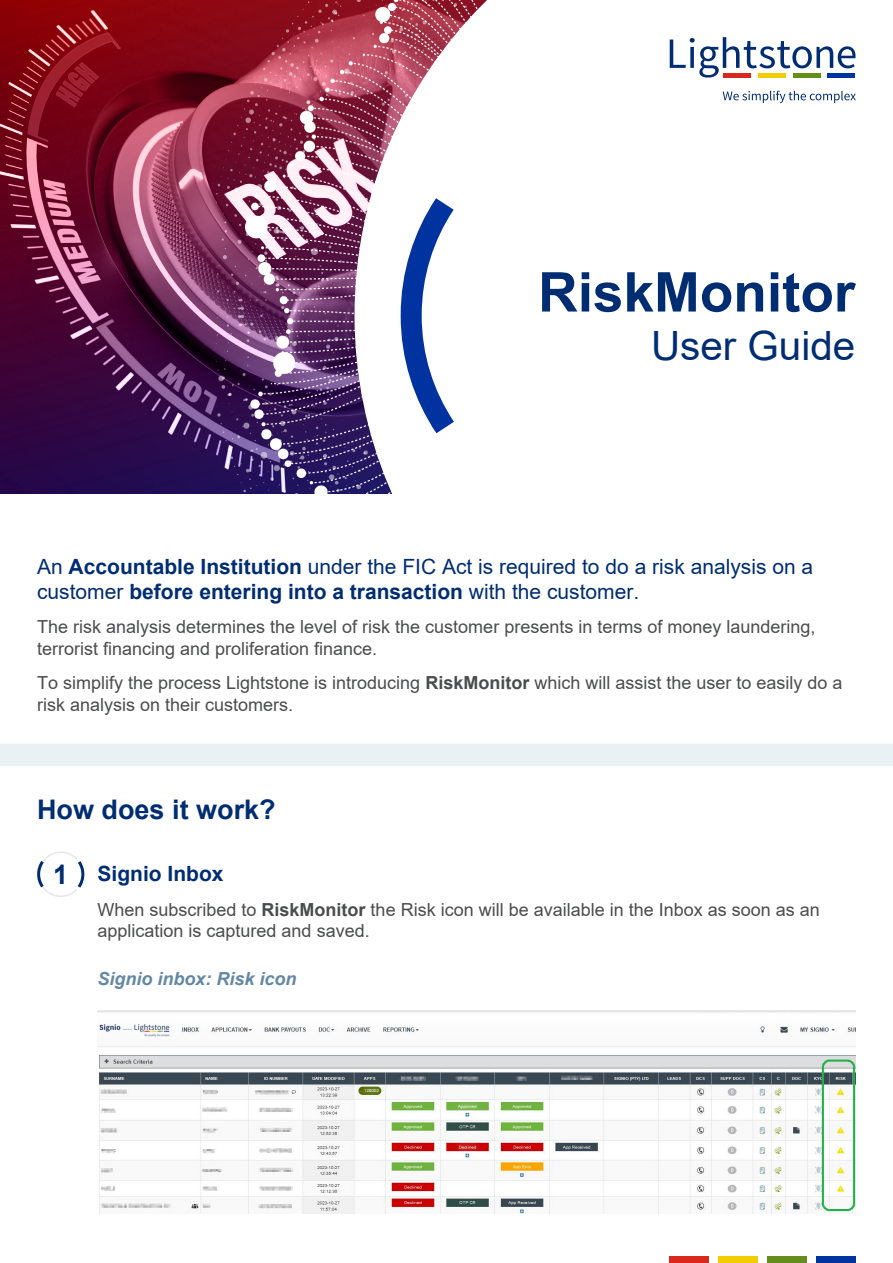
<style>
.page{position:relative;width:893px;height:1263px;background:#fff}
.page>*{position:absolute;margin:0;border:0;box-sizing:border-box;transform-origin:0 0}
.t1{font:700 54.9px "Arial";color:#002d72}
.t2{font:40.35px "Arial";color:#002d72}
.t3{font:700 27px "Arial";color:#002d72}
.t4{font:21px/25.2px "Arial";color:#002d72}
.t5{font:700 21px "Arial";color:#002d72}
.t6{font:18px/21.6px "Arial";color:#4b4c4d}
.t7{font:italic 700 18px "Arial";color:#6487a3}
.s1{font-weight:700}
</style>
<div class="page">
<svg style="left:0;top:0;width:216px;height:494px;background:#6c1e42"></svg>
<img style="left:216px;top:0;width:138px;height:494px">
<svg style="left:354px;top:0;width:502px;height:494px"></svg>
<div style="left:670px;top:1256px;width:39px;height:7px;background:#da291c"></div>
<div style="left:719px;top:1256px;width:39px;height:7px;background:#f2cd00"></div>
<div style="left:768px;top:1256px;width:39px;height:7px;background:#658d1b"></div>
<div style="left:817px;top:1256px;width:39px;height:7px;background:#0033a0"></div>
<svg style="left:723px;top:91px;width:133px;height:12px"></svg>
<svg style="left:670px;top:37px;width:185px;height:41px"></svg>
<div style="left:723px;top:73px;width:28px;height:5px;background:#da291c"></div>
<div style="left:758px;top:73px;width:27px;height:5px;background:#f2cd00"></div>
<div style="left:792px;top:73px;width:28px;height:5px;background:#658d1b"></div>
<div style="left:827px;top:73px;width:28px;height:5px;background:#0033a0"></div>
<svg style="left:390px;top:175px;width:84px;height:282px"></svg>
<svg style="left:37px;top:851px;width:47px;height:46px"></svg>
<img style="left:98px;top:1010px;width:757px;height:204px">
<div style="left:0;top:744px;width:893px;height:22px;background:#eaf1f5"></div>
<p class="t1" style="left:538px;top:254px;width:319px">RiskMonitor</p>
<p class="t2" style="left:651px;top:318px;width:206px">User Guide</p>
<p class="t4" style="left:37px;top:553px;width:778px">An <span class="s1">Accountable Institution</span> under the FIC Act is required to do a risk analysis on a customer <span class="s1">before entering into a transaction</span> with the customer.</p>
<p class="t6" style="left:37px;top:616px;width:780px">The risk analysis determines the level of risk the customer presents in terms of money laundering, terrorist financing and proliferation finance.</p>
<p class="t6" style="left:37px;top:672px;width:807px">To simplify the process Lightstone is introducing <span class="s1">RiskMonitor</span> which will assist the user to easily do a risk analysis on their customers.</p>
<p class="t3" style="left:37px;top:790px;width:240px">How does it work?</p>
<p class="t3" style="left:53px;top:855px;width:17px">1</p>
<p class="t5" style="left:98px;top:859px;width:128px">Signio Inbox</p>
<p class="t6" style="left:98px;top:898px;width:724px">When subscribed to <span class="s1">RiskMonitor</span> the Risk icon will be available in the Inbox as soon as an application is captured and saved.</p>
<p class="t7" style="left:98px;top:966px;width:201px">Signio inbox: Risk icon</p>
</div>
